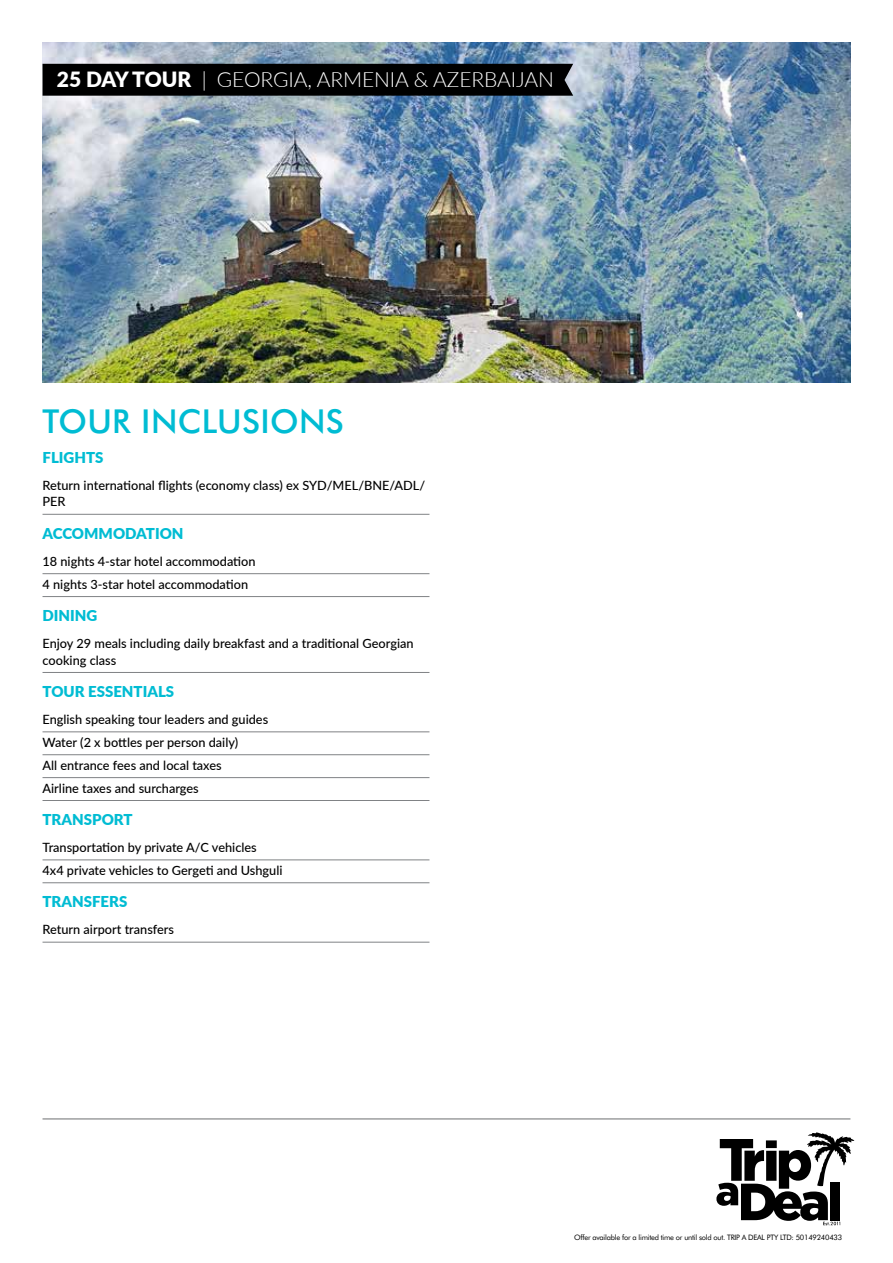
<style>
.page{position:relative;width:893px;height:1263px;background:#fff}
.page>*{position:absolute;margin:0;border:0;box-sizing:border-box;transform-origin:0 0}
.t1{font:500 33px "Futura BT";letter-spacing:.01em;color:#00bcd3}
.t2{font:300 21px "Lato";letter-spacing:-.005em;color:#fff}
.t3{font:900 15px "Lato";color:#00bcd3}
.t4{font:500 12.75px/22.8px "Lato";color:#000}
.t5{font:7.5px "Futura BT";letter-spacing:-.03em;color:#000}
.s1{font-weight:900}
</style>
<div class="page">
<svg style="left:716px;top:1132px;width:138px;height:93px"></svg>
<hr style="left:43px;top:1119px;width:807px;height:1px;background:#6d6e71">
<hr style="left:43px;top:514px;width:386px;height:1px;background:#808285">
<hr style="left:43px;top:573px;width:386px;height:1px;background:#808285">
<hr style="left:43px;top:596px;width:386px;height:1px;background:#808285">
<hr style="left:43px;top:672px;width:386px;height:1px;background:#808285">
<hr style="left:43px;top:731px;width:386px;height:1px;background:#808285">
<hr style="left:43px;top:754px;width:386px;height:1px;background:#808285">
<hr style="left:43px;top:777px;width:386px;height:1px;background:#808285">
<hr style="left:43px;top:800px;width:386px;height:1px;background:#808285">
<hr style="left:43px;top:859px;width:386px;height:1px;background:#808285">
<hr style="left:43px;top:882px;width:386px;height:1px;background:#808285">
<hr style="left:43px;top:942px;width:386px;height:1px;background:#808285">
<img style="left:43px;top:43px;width:807px;height:340px">
<div style="left:43px;top:64px;width:530px;height:32px;background:#000"></div>
<h2 class="t2" style="left:57px;top:65px;width:498px"><span class="s1">25 DAY TOUR</span> | GEORGIA, ARMENIA &amp; AZERBAIJAN</h2>
<h1 class="t1" style="left:43px;top:402px;width:303px">TOUR INCLUSIONS</h1>
<p class="t3" style="left:43px;top:446px;width:62px">FLIGHTS</p>
<p class="t4" style="left:43px;top:476px;width:384px;line-height:16.5px">Return international flights (economy class) ex SYD/MEL/BNE/ADL/<br>PER</p>
<p class="t3" style="left:43px;top:522px;width:143px">ACCOMMODATION</p>
<p class="t4" style="left:43px;top:549px;width:215px">18 nights 4-star hotel accommodation<br>4 nights 3-star hotel accommodation</p>
<p class="t3" style="left:43px;top:604px;width:56px">DINING</p>
<p class="t4" style="left:43px;top:635px;width:373px;line-height:16.5px">Enjoy 29 meals including daily breakfast and a traditional Georgian cooking class</p>
<p class="t3" style="left:43px;top:680px;width:133px">TOUR ESSENTIALS</p>
<p class="t4" style="left:43px;top:707px;width:227px">English speaking tour leaders and guides Water (2 x bottles per person daily)<br>All entrance fees and local taxes<br>Airline taxes and surcharges</p>
<p class="t3" style="left:43px;top:808px;width:92px">TRANSPORT</p>
<p class="t4" style="left:43px;top:835px;width:241px">Transportation by private A/C vehicles<br>4x4 private vehicles to Gergeti and Ushguli</p>
<p class="t3" style="left:43px;top:890px;width:86px">TRANSFERS</p>
<p class="t4" style="left:43px;top:918px;width:133px">Return airport transfers</p>
<p class="t5" style="left:574px;top:1232px;width:269px">Offer available for a limited time or until sold out. TRIP A DEAL PTY LTD: 50149240433</p>
</div>
